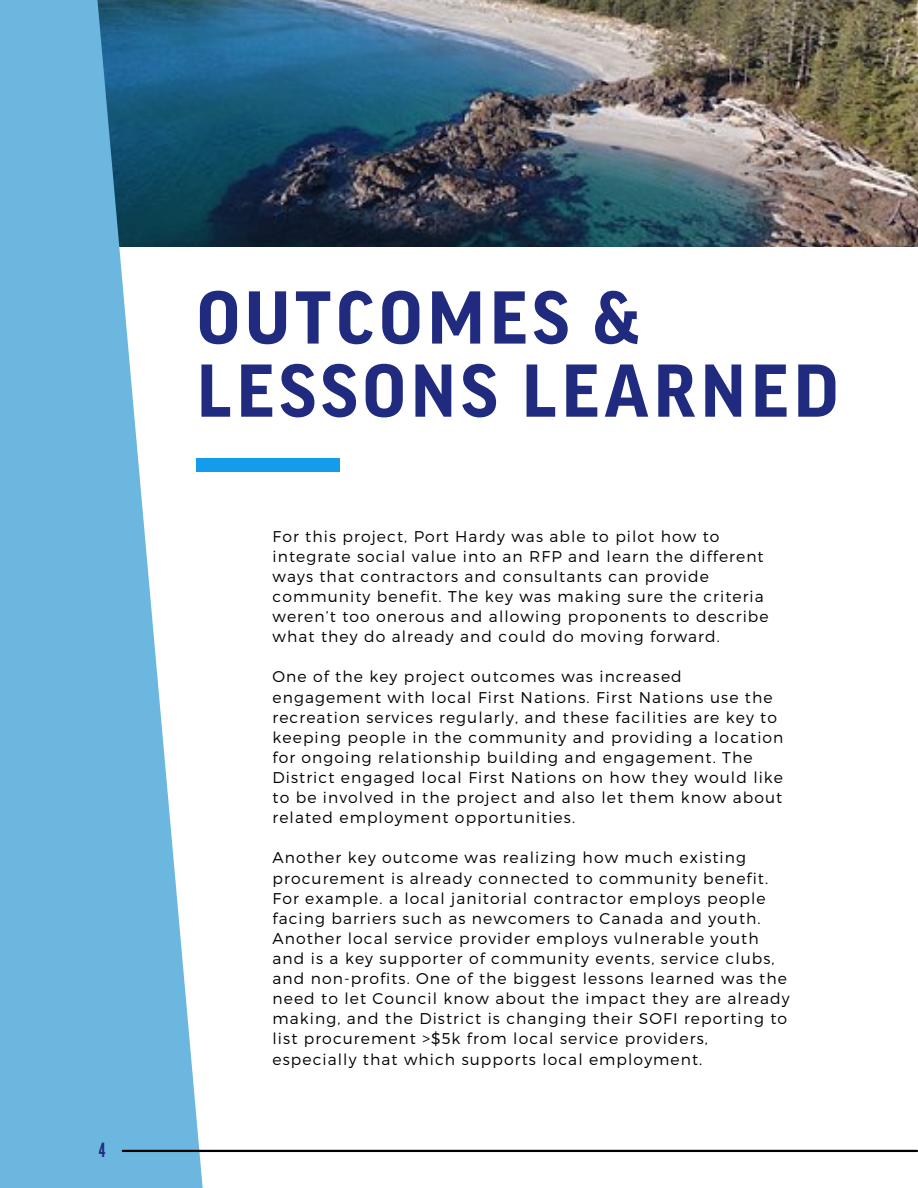
<style>
.page{position:relative;width:918px;height:1188px;background:#fff}
.page>*{position:absolute;margin:0;border:0;box-sizing:border-box;transform-origin:0 0}
.t1{font:700 72px/73.2px "Good Pro";letter-spacing:.07em;color:#202b7f}
.t2{font:19.5px "League Gothic";color:#202b7f}
.t3{font:300 15.6px/20.1px "Montserrat";letter-spacing:.07em;color:#000}
</style>
<div class="page">
<img style="left:247px;top:0;width:671px;height:246px">
<svg style="left:0;top:0;width:247px;height:1188px;fill:#6bb7df"></svg>
<div style="left:197px;top:459px;width:143px;height:13px;background:#139ceb"></div>
<hr style="left:123px;top:1150px;width:794px;height:2px;background:#000">
<p class="t2" style="left:99px;top:1139px;width:8px">4</p>
<h1 class="t1" style="left:197px;top:284px;width:643px">OUTCOMES &amp;<br>LESSONS LEARNED</h1>
<p class="t3" style="left:273px;top:525px;width:498px">For this project, Port Hardy was able to pilot how to integrate social value into an RFP and learn the different ways that contractors and consultants can provide community benefit. The key was making sure the criteria weren’t too onerous and allowing proponents to describe what they do already and could do moving forward.</p>
<p class="t3" style="left:273px;top:666px;width:512px">One of the key project outcomes was increased engagement with local First Nations. First Nations use the recreation services regularly, and these facilities are key to keeping people in the community and providing a location for ongoing relationship building and engagement. The District engaged local First Nations on how they would like to be involved in the project and also let them know about related employment opportunities.</p>
<p class="t3" style="left:273px;top:847px;width:519px">Another key outcome was realizing how much existing procurement is already connected to community benefit.<br>For example. a local janitorial contractor employs people facing barriers such as newcomers to Canada and youth.<br>Another local service provider employs vulnerable youth and is a key supporter of community events, service clubs, and non-profits. One of the biggest lessons learned was the need to let Council know about the impact they are already making, and the District is changing their SOFI reporting to list procurement &gt;$5k from local service providers, especially that which supports local employment.</p>
</div>
